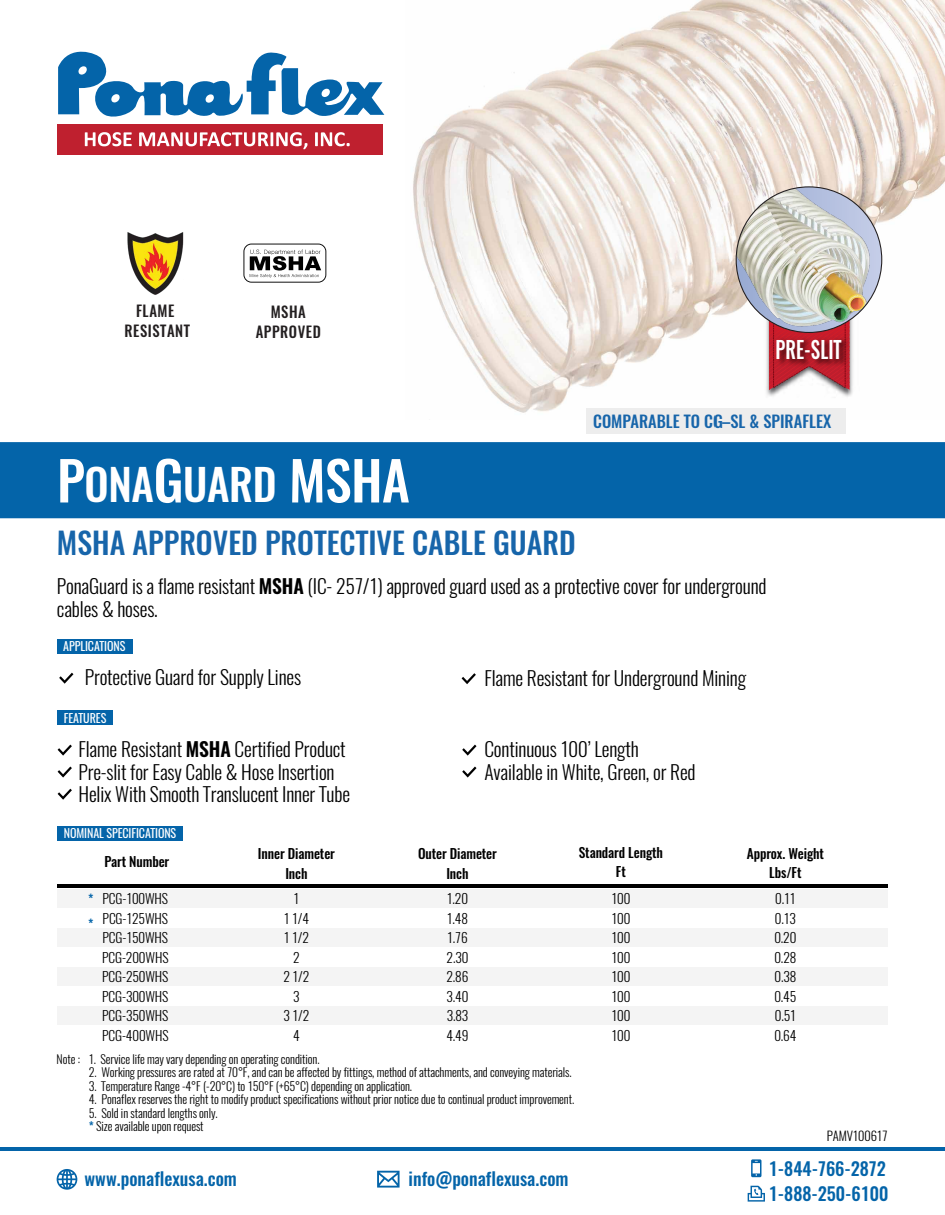
<style>
.page{position:relative;width:945px;height:1215px;background:#fff}
.page>*{position:absolute;margin:0;border:0;box-sizing:border-box;transform-origin:0 0}
.t1{font:500 43.2px "Oswald";letter-spacing:-.01em;color:#fff}
.t2{font:500 30px "Oswald";color:#1765aa}
.t3{font:500 23.4px "Oswald";color:#fff;scale:.81 1}
.t4{font:300 19.5px/22.5px "Oswald";letter-spacing:-.01em;color:#000}
.t5{font:500 18.15px/25.3px "Oswald";color:#0464a9}
.t6{font:500 16.5px "Oswald";color:#1765aa}
.t7{font:500 15.3px/19.8px "Oswald";letter-spacing:.04em;color:#231f20;text-align:center;scale:.96 1}
.t8{font:300 13.5px/19.5px "Oswald";letter-spacing:-.01em;color:#000;text-align:justify}
.t9{font:500 13.5px/19.5px "Oswald";letter-spacing:-.01em;color:#000;text-align:center}
.t10{font:300 12.75px "Oswald";letter-spacing:-.01em;color:#000}
.t11{font:500 12.75px/24.8px "Oswald";color:#0464a9}
.t12{font:300 12px/13.5px "Oswald";letter-spacing:-.01em;color:#000}
.t13{font:12px "Oswald";letter-spacing:-.01em;color:#fff}
.s1{font-size:53.7px}
.s2{font-weight:600}
.s3{font-weight:500;color:#0464a9}
</style>
<div class="page">
<img style="left:413px;top:0;width:532px;height:413px">
<div style="left:57px;top:889px;width:831px;height:19px;background:#f4f4f4"></div>
<div style="left:57px;top:929px;width:831px;height:18px;background:#f4f4f4"></div>
<div style="left:57px;top:968px;width:831px;height:18px;background:#f4f4f4"></div>
<div style="left:57px;top:1007px;width:831px;height:18px;background:#f4f4f4"></div>
<div style="left:0;top:442px;width:945px;height:76px;background:#0464a9"></div>
<div style="left:57px;top:826px;width:126px;height:15px;background:#0464a9"></div>
<div style="left:57px;top:711px;width:56px;height:14px;background:#0464a9"></div>
<hr style="left:57px;top:884px;width:831px;height:4px;background:#000">
<div style="left:57px;top:124px;width:326px;height:31px;background:#bf202f"></div>
<svg style="left:85px;top:132px;width:47px;height:14px"></svg>
<svg style="left:139px;top:132px;width:168px;height:17px"></svg>
<svg style="left:315px;top:132px;width:35px;height:14px"></svg>
<svg style="left:58px;top:51px;width:326px;height:66px"></svg>
<svg style="left:58px;top:745px;width:14px;height:11px"></svg>
<svg style="left:58px;top:767px;width:14px;height:11px"></svg>
<svg style="left:58px;top:789px;width:14px;height:11px"></svg>
<svg style="left:462px;top:745px;width:15px;height:11px"></svg>
<svg style="left:462px;top:767px;width:15px;height:11px"></svg>
<div style="left:586px;top:408px;width:260px;height:26px;background:#ededed"></div>
<hr style="left:0;top:1147px;width:945px;height:3px;background:#0464a9">
<svg style="left:377px;top:1171px;width:23px;height:17px"></svg>
<svg style="left:57px;top:1169px;width:20px;height:21px"></svg>
<svg style="left:751px;top:1159px;width:10px;height:18px"></svg>
<svg style="left:748px;top:1186px;width:17px;height:16px"></svg>
<svg style="left:462px;top:673px;width:14px;height:11px"></svg>
<svg style="left:59px;top:673px;width:14px;height:11px"></svg>
<div style="left:57px;top:639px;width:76px;height:14px;background:#0464a9"></div>
<svg style="left:243px;top:244px;width:83px;height:39px"></svg>
<img style="left:127px;top:232px;width:57px;height:63px">
<img style="left:716px;top:242px;width:187px;height:201px">
<svg style="left:769px;top:332px;width:81px;height:58px"></svg>
<img style="left:772px;top:334px;width:81px;height:44px">
<img style="left:736px;top:187px;width:140px;height:145px">
<p class="t7" style="left:125px;top:301px;width:70px">FLAME<br>RESISTANT</p>
<p class="t7" style="left:256px;top:303px;width:69px">MSHA<br>APPROVED</p>
<h1 class="t1" style="left:57px;top:455px;width:354px"><span class="s1">P</span>ONA<span class="s1">G</span>UARD <span class="s1">MSHA</span></h1>
<h3 class="t3" style="left:776px;top:333px;width:83px">PRE-SLIT</h3>
<h3 class="t6" style="left:593px;top:409px;width:240px">COMPARABLE TO CG–SL &amp; SPIRAFLEX</h3>
<h2 class="t2" style="left:57px;top:522px;width:520px">MSHA APPROVED PROTECTIVE CABLE GUARD</h2>
<h3 class="t4" style="left:57px;top:575px;width:711px">PonaGuard is a flame resistant <span class="s2">MSHA</span> (IC- 257/1) approved guard used as a protective cover for underground cables &amp; hoses.</h3>
<p class="t13" style="left:63px;top:638px;width:64px">APPLICATIONS</p>
<h3 class="t4" style="left:85px;top:666px;width:218px">Protective Guard for Supply Lines</h3>
<p class="t13" style="left:64px;top:710px;width:44px">FEATURES</p>
<h3 class="t4" style="left:484px;top:667px;width:263px">Flame Resistant for Underground Mining</h3>
<h3 class="t4" style="left:78px;top:738px;width:273px">Flame Resistant <span class="s2">MSHA</span> Certified Product<br>Pre-slit for Easy Cable &amp; Hose Insertion<br>Helix With Smooth Translucent Inner Tube</h3>
<h3 class="t4" style="left:484px;top:738px;width:213px">Continuous 100’ Length<br>Available in White, Green, or Red</h3>
<p class="t13" style="left:64px;top:825px;width:114px">NOMINAL SPECIFICATIONS</p>
<p class="t11" style="left:88px;top:887px;width:7px">* *</p>
<p class="t9" style="left:104px;top:852px;width:66px">Part Number</p>
<p class="t8" style="left:102px;top:889px;width:68px">PCG-100WHS PCG-125WHS PCG-150WHS PCG-200WHS PCG-250WHS PCG-300WHS PCG-350WHS PCG-400WHS</p>
<p class="t9" style="left:258px;top:844px;width:78px">Inner Diameter<br>Inch</p>
<p class="t8" style="left:284px;top:889px;width:27px;text-align:center">1<br>1 1/4<br>1 1/2<br>2<br>2 1/2<br>3<br>3 1/2<br>4</p>
<p class="t9" style="left:418px;top:844px;width:80px">Outer Diameter<br>Inch</p>
<p class="t8" style="left:446px;top:889px;width:24px">1.20<br>1.48<br>1.76<br>2.30<br>2.86<br>3.40<br>3.83<br>4.49</p>
<p class="t9" style="left:579px;top:843px;width:86px">Standard Length<br>Ft</p>
<p class="t8" style="left:611px;top:889px;width:20px">100<br>100<br>100<br>100<br>100<br>100<br>100<br>100</p>
<p class="t9" style="left:747px;top:844px;width:79px">Approx. Weight<br>Lbs/Ft</p>
<p class="t8" style="left:774px;top:889px;width:24px">0.11<br>0.13<br>0.20<br>0.28<br>0.38<br>0.45<br>0.51<br>0.64</p>
<p class="t12" style="left:57px;top:1052px;width:264px">Note : 1. Service life may vary depending on operating condition.</p>
<p class="t12" style="left:89px;top:1066px;width:484px">2. Working pressures are rated at 70°F, and can be affected by fittings, method of attachments, and conveying materials.</p>
<p class="t12" style="left:89px;top:1079px;width:325px">3. Temperature Range -4°F (-20°C) to 150°F (+65°C) depending on application.</p>
<p class="t12" style="left:89px;top:1093px;width:487px">4. Ponaflex reserves the right to modify product specifications without prior notice due to continual product improvement.</p>
<p class="t12" style="left:89px;top:1106px;width:130px">5. Sold in standard lengths only. <span class="s3">*</span> Size available upon request</p>
<h3 class="t5" style="left:85px;top:1167px;width:154px">www.ponaflexusa.com</h3>
<h3 class="t5" style="left:409px;top:1167px;width:161px">info@ponaflexusa.com</h3>
<h3 class="t5" style="left:769px;top:1156px;width:121px">1-844-766-2872<br>1-888-250-6100</h3>
<p class="t10" style="left:827px;top:1128px;width:62px">PAMV100617</p>
</div>
